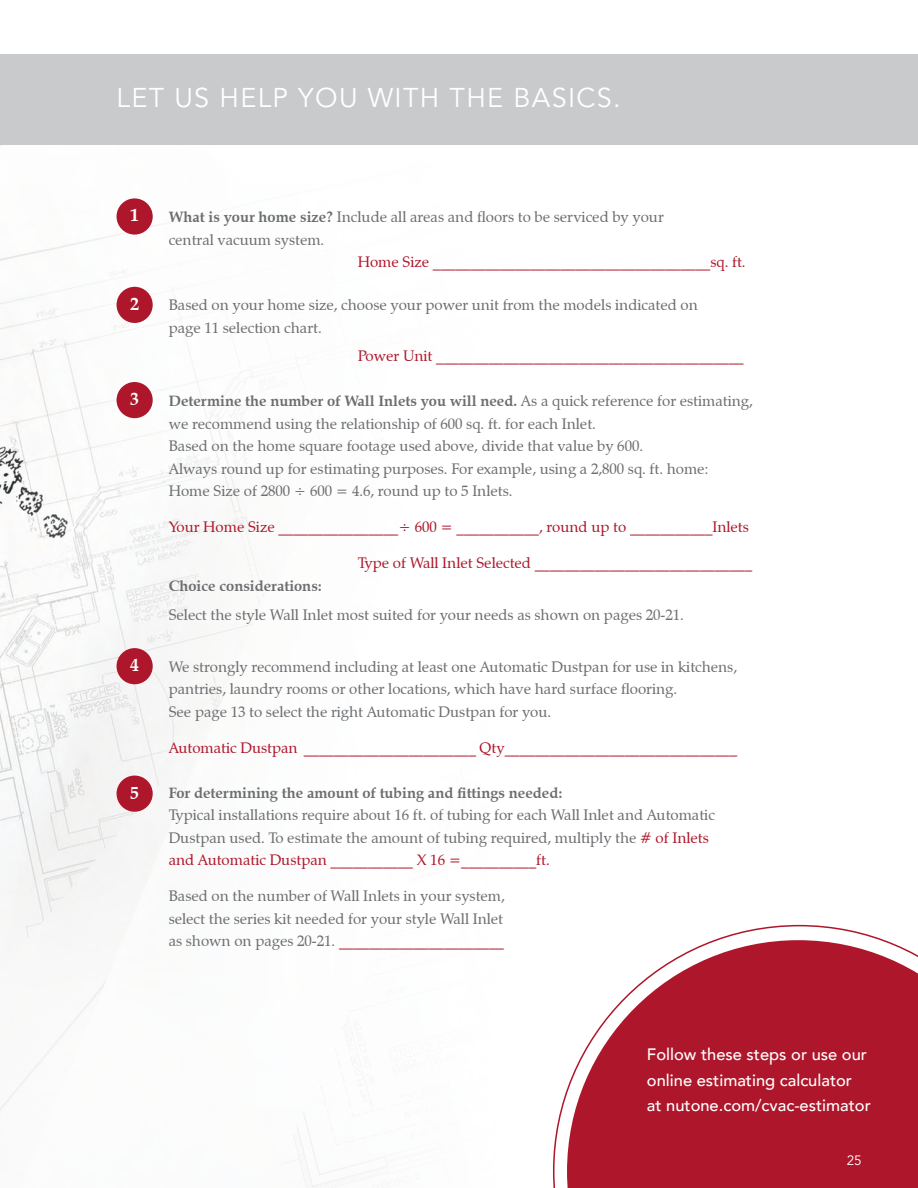
<style>
.page{position:relative;width:918px;height:1188px;background:#fff}
.page>*{position:absolute;margin:0;border:0;box-sizing:border-box;transform-origin:0 0}
.Sidebar_Heading{font:27px "Avenir";letter-spacing:.05em;color:#fff}
.Product_Number_Small{font:700 18.15px "Zapf Calligraphic 801 BT";color:#fff}
.Sidebar_Heading-2{font:500 16.5px/25.5px "Avenir";color:#fff}
.Sidebar_Body{font:15px/22.5px "Zapf Calligraphic 801 BT";color:#6c6d70}
.Sidebar_Body-2{font:15px "Zapf Calligraphic 801 BT";color:#ae172b}
.Sidebar_Heading-3{font:15px "Zapf Calligraphic 801 BT";color:#6c6d70}
.Sidebar_Body-3{font:700 15px "Zapf Calligraphic 801 BT";color:#6c6d70}
.Sidebar_Heading-4{font:15px "Zapf Calligraphic 801 BT";color:#ae172b}
.t1{font:13.5px "Avenir";color:#fff}
.s1{font-weight:700}
.s2{color:#ae172b}
</style>
<div class="page">
<img style="left:0;top:145px;width:806px;height:1043px">
<div style="left:0;top:54px;width:918px;height:91px;background:#c9cacc"></div>
<div style="left:117px;top:198px;width:36px;height:37px;background:#ae172b;border-radius:50%"></div>
<div style="left:117px;top:287px;width:36px;height:36px;background:#ae172b;border-radius:50%"></div>
<div style="left:117px;top:382px;width:36px;height:36px;background:#ae172b;border-radius:50%"></div>
<div style="left:117px;top:648px;width:36px;height:36px;background:#ae172b;border-radius:50%"></div>
<div style="left:117px;top:776px;width:36px;height:36px;background:#ae172b;border-radius:50%"></div>
<svg style="left:553px;top:925px;width:331px;height:263px"></svg>
<svg style="left:567px;top:940px;width:351px;height:248px;background:#b93849"></svg>
<p class="Sidebar_Heading" style="left:117px;top:82px;width:506px">LET US HELP YOU WITH THE BASICS.</p>
<p class="Product_Number_Small" style="left:130px;top:204px;width:10px">1</p>
<p class="Product_Number_Small" style="left:130px;top:292px;width:10px">2</p>
<p class="Product_Number_Small" style="left:130px;top:388px;width:10px">3</p>
<p class="Product_Number_Small" style="left:130px;top:654px;width:10px">4</p>
<p class="Product_Number_Small" style="left:130px;top:781px;width:10px">5</p>
<p class="Sidebar_Heading-3" style="left:169px;top:208px;width:497px"><span class="s1">What is your home size?</span> Include all areas and floors to be serviced by your</p>
<p class="Sidebar_Heading-3" style="left:169px;top:230px;width:157px">central vacuum system.</p>
<p class="Sidebar_Heading-4" style="left:358px;top:253px;width:389px">Home Size _____________________________________sq. ft.</p>
<p class="Sidebar_Body" style="left:169px;top:294px;width:531px">Based on your home size, choose your power unit from the models indicated on page 11 selection chart.</p>
<p class="Sidebar_Body-2" style="left:358px;top:347px;width:388px">Power Unit _________________________________________</p>
<p class="Sidebar_Body" style="left:169px;top:390px;width:586px"><span class="s1">Determine the number of Wall Inlets you will need.</span> As a quick reference for estimating, we recommend using the relationship of 600 sq. ft. for each Inlet.</p>
<p class="Sidebar_Body" style="left:169px;top:435px;width:476px">Based on the home square footage used above, divide that value by 600.</p>
<p class="Sidebar_Body" style="left:169px;top:457px;width:542px">Always round up for estimating purposes. For example, using a 2,800 sq. ft. home:<br>Home Size of 2800 ÷ 600 = 4.6, round up to 5 Inlets.</p>
<p class="Sidebar_Body-2" style="left:169px;top:518px;width:582px">Your Home Size ________________÷ 600 = ___________, round up to ___________Inlets</p>
<p class="Sidebar_Body-2" style="left:358px;top:554px;width:396px">Type of Wall Inlet Selected _____________________________</p>
<p class="Sidebar_Body-3" style="left:169px;top:576px;width:155px">Choice considerations:</p>
<p class="Sidebar_Body" style="left:169px;top:603px;width:517px">Select the style Wall Inlet most suited for your needs as shown on pages 20-21.</p>
<p class="Sidebar_Body" style="left:169px;top:655px;width:570px">We strongly recommend including at least one Automatic Dustpan for use in kitchens, pantries, laundry rooms or other locations, which have hard surface flooring.<br>See page 13 to select the right Automatic Dustpan for you.</p>
<p class="Sidebar_Body-2" style="left:169px;top:738px;width:570px">Automatic Dustpan _______________________ Qty_______________________________</p>
<p class="Sidebar_Body-3" style="left:169px;top:783px;width:395px">For determining the amount of tubing and fittings needed:</p>
<p class="Sidebar_Body" style="left:169px;top:804px;width:548px">Typical installations require about 16 ft. of tubing for each Wall Inlet and Automatic<br>Dustpan used. To estimate the amount of tubing required, multiply the <span class="s2"># of Inlets</span></p>
<p class="Sidebar_Body-2" style="left:169px;top:851px;width:383px">and Automatic Dustpan ___________ X 16 =__________ft.</p>
<p class="Sidebar_Body" style="left:169px;top:885px;width:338px;text-align:justify">Based on the number of Wall Inlets in your system, select the series kit needed for your style Wall Inlet as shown on pages 20-21. <span class="s2">______________________</span></p>
<p class="Sidebar_Heading-2" style="left:647px;top:1041px;width:225px">Follow these steps or use our online estimating calculator at nutone.com/cvac-estimator</p>
<p class="t1" style="left:847px;top:1152px;width:17px">25</p>
</div>
